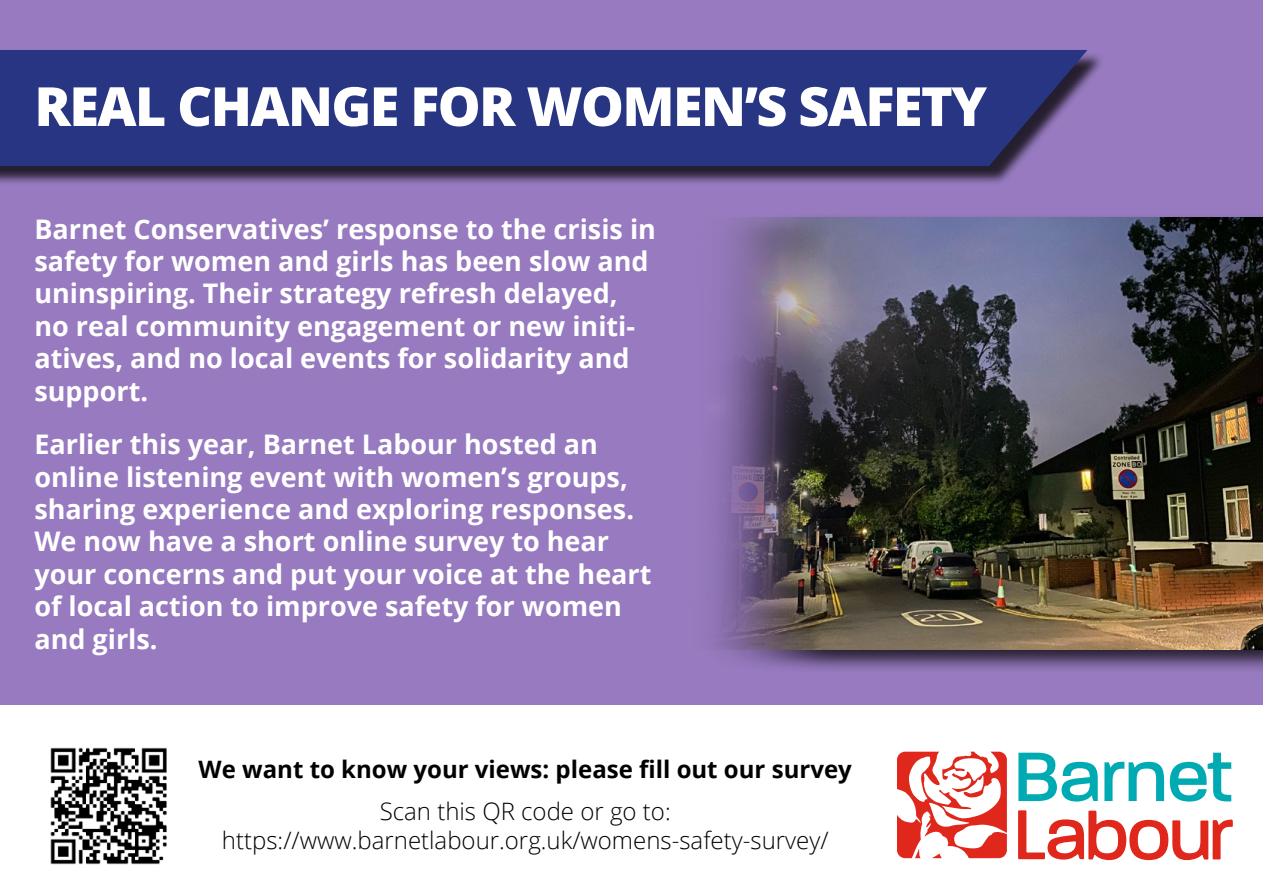
<style>
.page{position:relative;width:1263px;height:893px;background:#977abf}
.page>*{position:absolute;margin:0;border:0;box-sizing:border-box;transform-origin:0 0}
.t1{font:800 54px "Open Sans";letter-spacing:-.03em;color:#fff}
.t2{font:700 27px/32.4px "Open Sans";color:#fff}
.t3{font:300 24px/28.8px "Open Sans";color:#000;text-align:center}
.t4{font:700 24px "Open Sans";color:#000}
</style>
<div class="page">
<div style="left:0;top:706px;width:1263px;height:187px;background:#fff"></div>
<div style="left:700px;top:213px;width:563px;height:460px;background:#000;opacity:.75"></div>
<img style="left:700px;top:218px;width:563px;height:432px">
<div style="left:0;top:52px;width:1105px;height:133px;background:#000;opacity:.75"></div>
<div style="left:0;top:50px;width:1087px;height:116px;background:#283583"></div>
<svg style="left:897px;top:752px;width:110px;height:106px"></svg>
<svg style="left:1018px;top:810px;width:215px;height:50px"></svg>
<svg style="left:1018px;top:753px;width:80px;height:48px"></svg>
<svg style="left:1104px;top:761px;width:60px;height:40px"></svg>
<svg style="left:1170px;top:753px;width:61px;height:49px"></svg>
<img style="left:50px;top:747px;width:117px;height:118px">
<h1 class="t1" style="left:34px;top:65px;width:954px">REAL CHANGE FOR WOMEN’S SAFETY</h1>
<p class="t2" style="left:34px;top:212px;width:623px">Barnet Conservatives’ response to the crisis in safety for women and girls has been slow and uninspiring. Their strategy refresh delayed, no real community engagement or new initi&shy;atives, and no local events for solidarity and support.</p>
<p class="t2" style="left:34px;top:428px;width:619px">Earlier this year, Barnet Labour hosted an online listening event with women’s groups, sharing experience and exploring responses.<br>We now have a short online survey to hear your concerns and put your voice at the heart of local action to improve safety for women and girls.</p>
<p class="t4" style="left:199px;top:752px;width:655px">We want to know your views: please fill out our survey</p>
<p class="t3" style="left:222px;top:796px;width:608px">Scan this QR code or go to: https://www.barnetlabour.org.uk/womens-safety-survey/</p>
</div>
